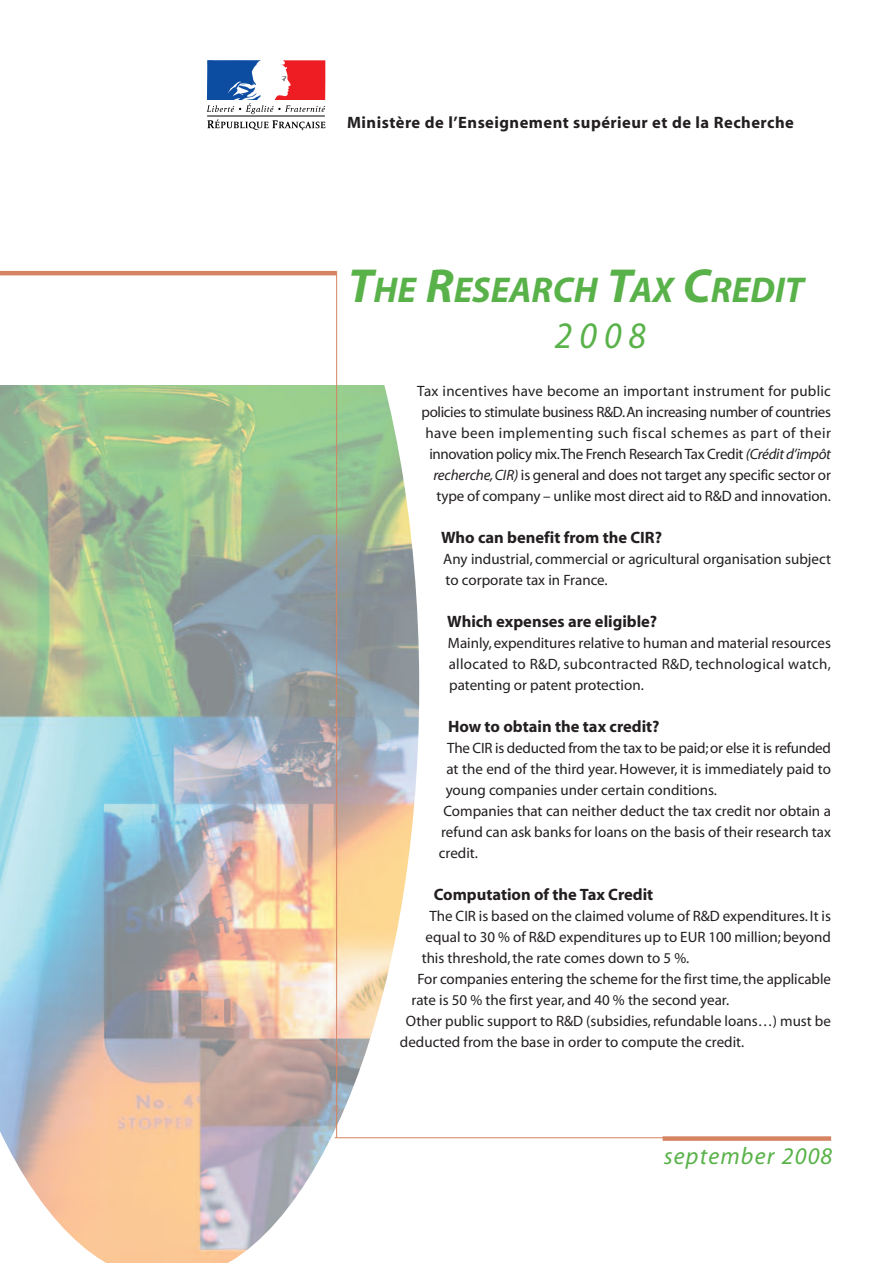
<style>
.page{position:relative;width:893px;height:1263px;background:#fff}
.page>*{position:absolute;margin:0;border:0;box-sizing:border-box;transform-origin:0 0}
.t1{font:italic 37.5px "Myriad";color:#59b249;scale:.95 1}
.t2{font:italic 700 36px "Myriad";color:#59b249}
.t3{font:italic 24px "Myriad";letter-spacing:.05em;color:#59b249}
.t4{font:700 16.5px "Myriad";color:#231f20}
.t5{font:700 16.5px "Myriad";letter-spacing:.03em;color:#231f20}
.t6{font:15px/21px "Myriad";color:#231f20;text-align:right}
.s1{font-size:48px}
.s2{font-style:italic}
</style>
<div class="page">
<hr style="left:335px;top:1137px;width:330px;height:1px;background:#d68361">
<div style="left:663px;top:1136px;width:168px;height:5px;background:#d68361"></div>
<img style="left:0;top:386px;width:419px;height:877px">
<hr style="left:0;top:271px;width:337px;height:4px;background:#d68361">
<hr style="left:336px;top:271px;width:1px;height:867px;background:#d68361">
<svg style="left:206px;top:60px;width:119px;height:70px"></svg>
<p class="t5" style="left:347px;top:116px;width:448px">Ministère de l’Enseignement supérieur et de la Recherche</p>
<h2 class="t2" style="left:348px;top:276px;width:457px"><span class="s1">T</span>HE <span class="s1">R</span>ESEARCH <span class="s1">T</span>AX <span class="s1">C</span>REDIT</h2>
<h1 class="t1" style="left:555px;top:321px;width:97px">2008</h1>
<p class="t6" style="left:417px;top:382px;width:415px">Tax incentives have become an important instrument for public policies to stimulate business R&amp;D.An increasing number of countries have been implementing such fiscal schemes as part of their innovation policy mix.The French ResearchTax Credit <span class="s2">(Crédit d’impôt recherche,CIR)</span> is general and does not target any specific sector or type of company – unlike most direct aid to R&amp;D and innovation.</p>
<p class="t4" style="left:441px;top:531px;width:223px">Who can benefit from the CIR?</p>
<p class="t6" style="left:443px;top:550px;width:389px;text-align:left">Any industrial, commercial or agricultural organisation subject to corporate tax in France.</p>
<p class="t4" style="left:447px;top:615px;width:212px">Which expenses are eligible?</p>
<p class="t6" style="left:448px;top:634px;width:385px;text-align:justify">Mainly,expenditures relative to human and material resources allocated to R&amp;D, subcontracted R&amp;D, technological watch, patenting or patent protection.</p>
<p class="t4" style="left:448px;top:720px;width:213px">How to obtain the tax credit?</p>
<p class="t6" style="left:447px;top:739px;width:385px">The CIR is deducted from the tax to be paid;or else it is refunded</p>
<p class="t6" style="left:446px;top:760px;width:386px">at the end of the third year. However, it is immediately paid to</p>
<p class="t6" style="left:446px;top:781px;width:273px">young companies under certain conditions.</p>
<p class="t6" style="left:443px;top:802px;width:389px">Companies that can neither deduct the tax credit nor obtain a</p>
<p class="t6" style="left:441px;top:823px;width:391px">refund can ask banks for loans on the basis of their research tax</p>
<p class="t6" style="left:439px;top:844px;width:41px">credit.</p>
<p class="t4" style="left:434px;top:888px;width:221px">Computation of the Tax Credit</p>
<p class="t6" style="left:430px;top:907px;width:403px">The CIR is based on the claimed volume of R&amp;D expenditures.It is</p>
<p class="t6" style="left:426px;top:928px;width:407px">equal to 30 % of R&amp;D expenditures up to EUR 100 million;beyond</p>
<p class="t6" style="left:422px;top:949px;width:269px">this threshold,the rate comes down to 5 %.</p>
<p class="t6" style="left:417px;top:970px;width:415px">For companies entering the scheme for the first time,the applicable</p>
<p class="t6" style="left:412px;top:991px;width:319px">rate is 50 % the first year, and 40 % the second year.</p>
<p class="t6" style="left:406px;top:1012px;width:427px">Other public support to R&amp;D (subsidies,refundable loans…) must be</p>
<p class="t6" style="left:400px;top:1033px;width:346px">deducted from the base in order to compute the credit.</p>
<h3 class="t3" style="left:664px;top:1147px;width:170px">september 2008</h3>
</div>
